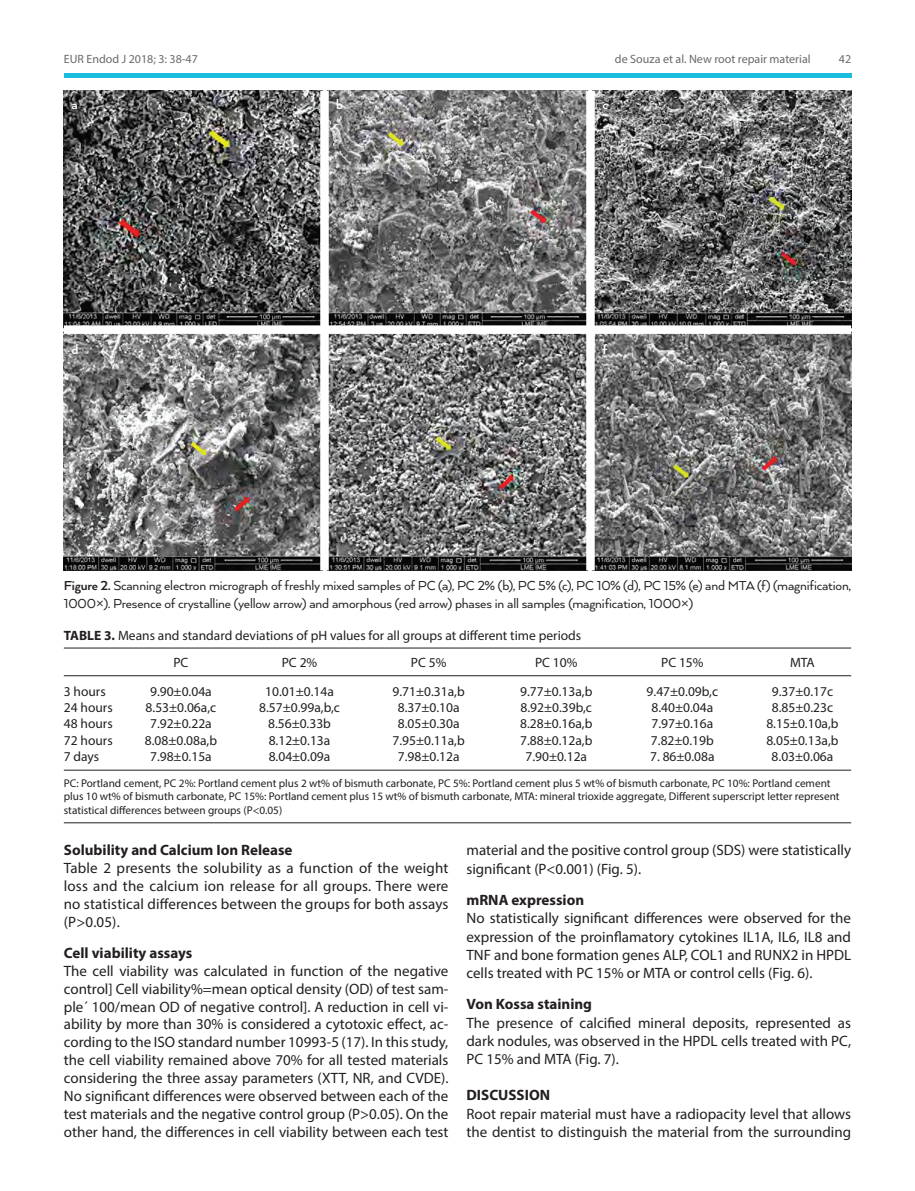
<style>
.page{position:relative;width:915px;height:1191px;background:#fff}
.page>*{position:absolute;margin:0;border:0;box-sizing:border-box;transform-origin:0 0}
.t1{font:15px/17.9px "Myriad Pro";color:#231f20;text-align:justify}
.t2{font:15px/18px "Arquitecta";letter-spacing:-.01em;color:#231f20}
.t3{font:700 15px "Myriad Pro";color:#231f20}
.t4{font:700 15px "Arquitecta";color:#fff}
.t5{font:13.5px "Myriad Pro";color:#231f20}
.t6{font:12px "Myriad Pro";color:#69696c}
.t7{font:11.25px/13.5px "Myriad Pro";color:#231f20}
.s1{font-weight:700}
</style>
<div class="page">
<div style="left:64px;top:73px;width:786px;height:5px;background:#1abcdc"></div>
<img style="left:64px;top:91px;width:786px;height:479px">
<div style="left:320px;top:91px;width:8px;height:479px;background:#fff"></div>
<div style="left:586px;top:91px;width:8px;height:479px;background:#fff"></div>
<div style="left:64px;top:325px;width:786px;height:9px;background:#fff"></div>
<hr style="left:64px;top:648px;width:786px;height:1px;background:#231f20">
<hr style="left:64px;top:675px;width:786px;height:1px;background:#231f20">
<hr style="left:64px;top:770px;width:786px;height:1px;background:#231f20">
<hr style="left:64px;top:822px;width:786px;height:1px;background:#231f20">
<p class="t6" style="left:64px;top:52px;width:136px">EUR Endod J 2018; 3: 38-47</p>
<p class="t6" style="left:614px;top:52px;width:197px">de Souza et al. New root repair material</p>
<p class="t6" style="left:838px;top:52px;width:14px">42</p>
<p class="t4" style="left:71px;top:95px;width:8px">a</p>
<p class="t4" style="left:71px;top:340px;width:9px">d</p>
<p class="t4" style="left:336px;top:95px;width:9px">b</p>
<p class="t4" style="left:336px;top:340px;width:8px">e</p>
<p class="t4" style="left:602px;top:95px;width:7px">c</p>
<p class="t4" style="left:602px;top:340px;width:6px">f</p>
<p class="t2" style="left:64px;top:576px;width:788px"><span class="s1">Figure 2.</span> Scanning electron micrograph of freshly mixed samples of PC (a), PC 2% (b), PC 5% (c), PC 10% (d), PC 15% (e) and MTA (f) (magnification,<br>1000×). Presence of crystalline (yellow arrow) and amorphous (red arrow) phases in all samples (magnification, 1000×)</p>
<p class="t5" style="left:64px;top:627px;width:518px"><span class="s1">TABLE 3.</span> Means and standard deviations of pH values for all groups at different time periods</p>
<p class="t5" style="left:173px;top:654px;width:17px">PC</p>
<p class="t5" style="left:282px;top:654px;width:37px">PC 2%</p>
<p class="t5" style="left:411px;top:654px;width:37px">PC 5%</p>
<p class="t5" style="left:535px;top:654px;width:44px">PC 10%</p>
<p class="t5" style="left:661px;top:654px;width:44px">PC 15%</p>
<p class="t5" style="left:789px;top:654px;width:26px">MTA</p>
<p class="t5" style="left:64px;top:683px;width:43px">3 hours</p>
<p class="t5" style="left:150px;top:683px;width:63px">9.90±0.04a</p>
<p class="t5" style="left:265px;top:683px;width:70px">10.01±0.14a</p>
<p class="t5" style="left:392px;top:683px;width:74px">9.71±0.31a,b</p>
<p class="t5" style="left:520px;top:683px;width:74px">9.77±0.13a,b</p>
<p class="t5" style="left:646px;top:683px;width:73px">9.47±0.09b,c</p>
<p class="t5" style="left:771px;top:683px;width:63px">9.37±0.17c</p>
<p class="t5" style="left:64px;top:699px;width:50px">24 hours</p>
<p class="t5" style="left:146px;top:699px;width:72px">8.53±0.06a,c</p>
<p class="t5" style="left:259px;top:699px;width:82px">8.57±0.99a,b,c</p>
<p class="t5" style="left:397px;top:699px;width:63px">8.37±0.10a</p>
<p class="t5" style="left:520px;top:699px;width:73px">8.92±0.39b,c</p>
<p class="t5" style="left:651px;top:699px;width:63px">8.40±0.04a</p>
<p class="t5" style="left:771px;top:699px;width:63px">8.85±0.23c</p>
<p class="t5" style="left:64px;top:715px;width:50px">48 hours</p>
<p class="t5" style="left:150px;top:715px;width:63px">7.92±0.22a</p>
<p class="t5" style="left:268px;top:715px;width:64px">8.56±0.33b</p>
<p class="t5" style="left:397px;top:715px;width:63px">8.05±0.30a</p>
<p class="t5" style="left:520px;top:715px;width:74px">8.28±0.16a,b</p>
<p class="t5" style="left:651px;top:715px;width:63px">7.97±0.16a</p>
<p class="t5" style="left:766px;top:715px;width:74px">8.15±0.10a,b</p>
<p class="t5" style="left:64px;top:731px;width:50px">72 hours</p>
<p class="t5" style="left:145px;top:731px;width:74px">8.08±0.08a,b</p>
<p class="t5" style="left:268px;top:731px;width:63px">8.12±0.13a</p>
<p class="t5" style="left:392px;top:731px;width:74px">7.95±0.11a,b</p>
<p class="t5" style="left:520px;top:731px;width:74px">7.88±0.12a,b</p>
<p class="t5" style="left:650px;top:731px;width:64px">7.82±0.19b</p>
<p class="t5" style="left:766px;top:731px;width:74px">8.05±0.13a,b</p>
<p class="t5" style="left:64px;top:748px;width:37px">7 days</p>
<p class="t5" style="left:150px;top:748px;width:63px">7.98±0.15a</p>
<p class="t5" style="left:268px;top:748px;width:63px">8.04±0.09a</p>
<p class="t5" style="left:397px;top:748px;width:63px">7.98±0.12a</p>
<p class="t5" style="left:525px;top:748px;width:63px">7.90±0.12a</p>
<p class="t5" style="left:650px;top:748px;width:66px">7. 86±0.08a</p>
<p class="t5" style="left:771px;top:748px;width:63px">8.03±0.06a</p>
<p class="t7" style="left:64px;top:776px;width:777px">PC: Portland cement, PC 2%: Portland cement plus 2 wt% of bismuth carbonate, PC 5%: Portland cement plus 5 wt% of bismuth carbonate, PC 10%: Portland cement plus 10 wt% of bismuth carbonate, PC 15%: Portland cement plus 15 wt% of bismuth carbonate, MTA: mineral trioxide aggregate, Different superscript letter represent statistical differences between groups (P&lt;0.05)</p>
<p class="t3" style="left:64px;top:840px;width:230px">Solubility and Calcium Ion Release</p>
<p class="t1" style="left:64px;top:859px;width:386px">Table 2 presents the solubility as a function of the weight loss and the calcium ion release for all groups. There were no statistical differences between the groups for both assays (P&gt;0.05).</p>
<p class="t3" style="left:64px;top:943px;width:130px">Cell viability assays</p>
<p class="t1" style="left:64px;top:961px;width:386px">The cell viability was calculated in function of the negative control] Cell viability%=mean optical density (OD) of test sam&shy;ple´ 100/mean OD of negative control]. A reduction in cell vi&shy;ability by more than 30% is considered a cytotoxic effect, ac&shy;cording to the ISO standard number 10993-5 (17). In this study, the cell viability remained above 70% for all tested materials considering the three assay parameters (XTT, NR, and CVDE).<br>No significant differences were observed between each of the test materials and the negative control group (P&gt;0.05). On the other hand, the differences in cell viability between each test</p>
<p class="t1" style="left:466px;top:841px;width:386px;line-height:18.3px">material and the positive control group (SDS) were statistically significant (P&lt;0.001) (Fig. 5).</p>
<p class="t3" style="left:466px;top:890px;width:119px">mRNA expression</p>
<p class="t1" style="left:466px;top:908px;width:386px;line-height:18.3px">No statistically significant differences were observed for the expression of the proinflamatory cytokines IL1A, IL6, IL8 and TNF and bone formation genes ALP, COL1 and RUNX2 in HPDL cells treated with PC 15% or MTA or control cells (Fig. 6).</p>
<p class="t3" style="left:466px;top:994px;width:127px">Von Kossa staining</p>
<p class="t1" style="left:466px;top:1013px;width:386px;line-height:18.3px">The presence of calcified mineral deposits, represented as dark nodules, was observed in the HPDL cells treated with PC, PC 15% and MTA (Fig. 7).</p>
<p class="t3" style="left:466px;top:1085px;width:85px">DISCUSSION</p>
<p class="t1" style="left:466px;top:1104px;width:386px;line-height:18.3px">Root repair material must have a radiopacity level that allows the dentist to distinguish the material from the surrounding</p>
</div>
